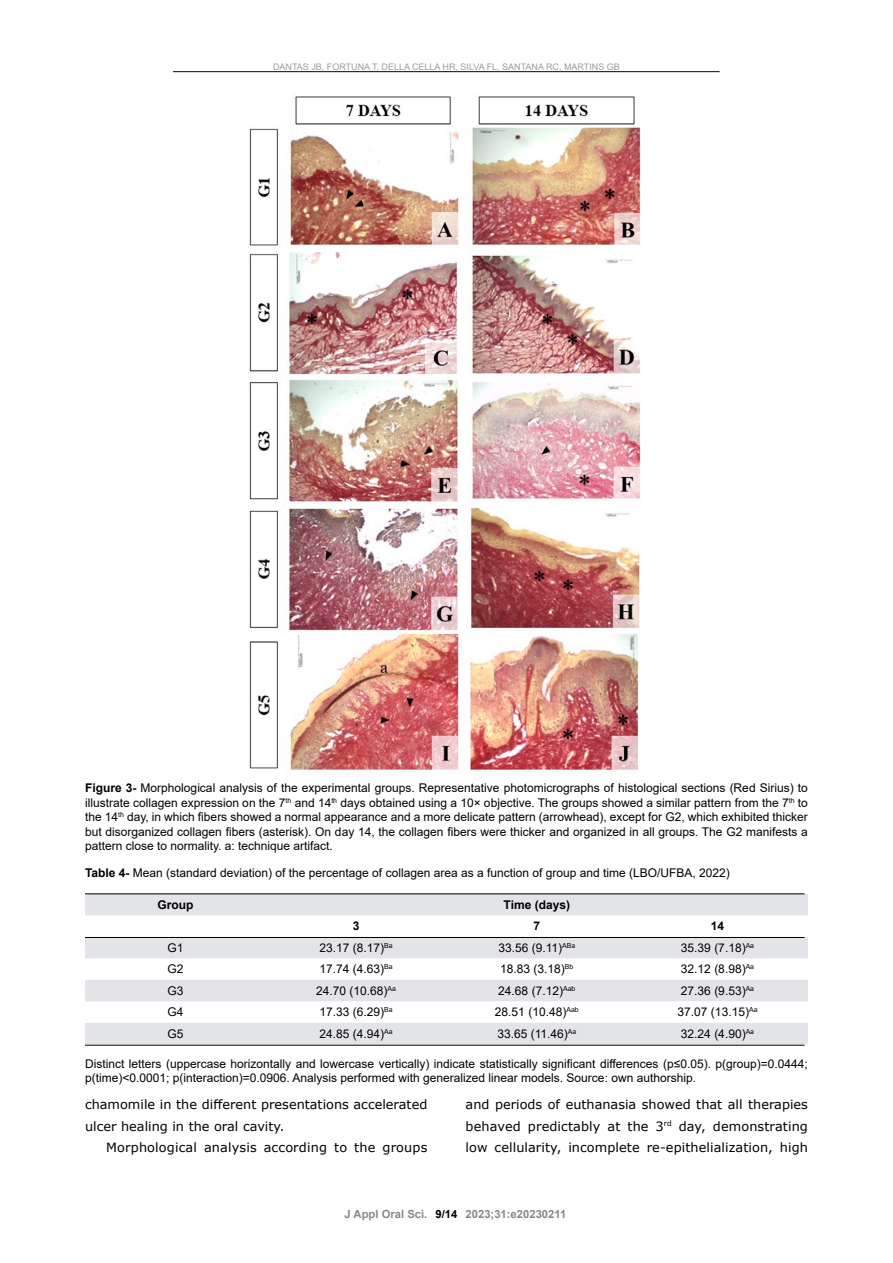
<style>
.page{position:relative;width:893px;height:1263px;background:#fff}
.page>*{position:absolute;margin:0;border:0;box-sizing:border-box;transform-origin:0 0}
.t1{font:12.75px/21.8px "Verdana";letter-spacing:.005em;color:#000}
.t2{font:12px/14.4px "Arial";color:#000;text-align:justify}
.t3{font:700 12px "Arial";color:#000}
.t4{font:700 11.25px "Arial";color:#89878c}
.t5{font:9px "Arial";color:#9c9ba0}
.s1{font-weight:700}
.s2{color:#000}
</style>
<div class="page">
<hr style="left:173px;top:71px;width:547px;height:1px;background:#000805">
<img style="left:249px;top:96px;width:392px;height:676px">
<svg style="left:85px;top:894px;width:723px;height:150px;fill:#e3e4e8"></svg>
<hr style="left:85px;top:893px;width:719px;height:1px;background:#000">
<hr style="left:85px;top:937px;width:719px;height:1px;background:#000">
<hr style="left:85px;top:1045px;width:719px;height:1px;background:#000">
<p class="t5" style="left:273px;top:60px;width:348px">DANTAS JB, FORTUNA T, DELLA CELLA HR, SILVA FL, SANTANA RC, MARTINS GB</p>
<p class="t2" style="left:85px;top:781px;width:724px"><span class="s1">Figure 3-</span> Morphological analysis of the experimental groups. Representative photomicrographs of histological sections (Red Sirius) to illustrate collagen expression on the 7<sup>th</sup> and 14<sup>th</sup> days obtained using a 10× objective. The groups showed a similar pattern from the 7<sup>th</sup> to the 14<sup>th</sup> day, in which fibers showed a normal appearance and a more delicate pattern (arrowhead), except for G2, which exhibited thicker but disorganized collagen fibers (asterisk). On day 14, the collagen fibers were thicker and organized in all groups. The G2 manifests a pattern close to normality. a: technique artifact.</p>
<p class="t2" style="left:85px;top:866px;width:646px"><span class="s1">Table 4-</span> Mean (standard deviation) of the percentage of collagen area as a function of group and time (LBO/UFBA, 2022)</p>
<p class="t3" style="left:157px;top:896px;width:37px">Group</p>
<p class="t3" style="left:504px;top:896px;width:68px">Time (days)</p>
<p class="t3" style="left:353px;top:918px;width:8px">3</p>
<p class="t3" style="left:533px;top:918px;width:8px">7</p>
<p class="t3" style="left:711px;top:918px;width:15px">14</p>
<p class="t2" style="left:167px;top:940px;width:18px">G1</p>
<p class="t2" style="left:319px;top:940px;width:75px">23.17 (8.17)<sup>Ba</sup></p>
<p class="t2" style="left:498px;top:940px;width:78px">33.56 (9.11)<sup>ABa</sup></p>
<p class="t2" style="left:681px;top:940px;width:75px">35.39 (7.18)<sup>Aa</sup></p>
<p class="t2" style="left:167px;top:962px;width:18px">G2</p>
<p class="t2" style="left:319px;top:962px;width:75px">17.74 (4.63)<sup>Ba</sup></p>
<p class="t2" style="left:500px;top:962px;width:75px">18.83 (3.18)<sup>Bb</sup></p>
<p class="t2" style="left:681px;top:962px;width:75px">32.12 (8.98)<sup>Aa</sup></p>
<p class="t2" style="left:167px;top:983px;width:18px">G3</p>
<p class="t2" style="left:316px;top:983px;width:81px">24.70 (10.68)<sup>Aa</sup></p>
<p class="t2" style="left:498px;top:983px;width:79px">24.68 (7.12)<sup>Aab</sup></p>
<p class="t2" style="left:681px;top:983px;width:75px">27.36 (9.53)<sup>Aa</sup></p>
<p class="t2" style="left:167px;top:1005px;width:18px">G4</p>
<p class="t2" style="left:319px;top:1005px;width:75px">17.33 (6.29)<sup>Ba</sup></p>
<p class="t2" style="left:495px;top:1005px;width:85px">28.51 (10.48)<sup>Aab</sup></p>
<p class="t2" style="left:678px;top:1005px;width:81px">37.07 (13.15)<sup>Aa</sup></p>
<p class="t2" style="left:167px;top:1026px;width:18px">G5</p>
<p class="t2" style="left:319px;top:1026px;width:75px">24.85 (4.94)<sup>Aa</sup></p>
<p class="t2" style="left:497px;top:1026px;width:81px">33.65 (11.46)<sup>Aa</sup></p>
<p class="t2" style="left:681px;top:1026px;width:75px">32.24 (4.90)<sup>Aa</sup></p>
<p class="t2" style="left:85px;top:1056px;width:724px">Distinct letters (uppercase horizontally and lowercase vertically) indicate statistically significant differences (p≤0.05). p(group)=0.0444; p(time)&lt;0.0001; p(interaction)=0.0906. Analysis performed with generalized linear models. Source: own authorship.</p>
<p class="t1" style="left:85px;top:1093px;width:344px">chamomile in the different presentations accelerated ulcer healing in the oral cavity.</p>
<p class="t1" style="left:106px;top:1137px;width:323px">Morphological analysis according to the groups</p>
<p class="t1" style="left:466px;top:1093px;width:344px;text-align:justify">and periods of euthanasia showed that all therapies behaved predictably at the 3<sup>rd</sup> day, demonstrating low cellularity, incomplete re-epithelialization, high</p>
<p class="t4" style="left:345px;top:1206px;width:223px">J Appl Oral Sci. <span class="s2">9/14</span> 2023;31:e20230211</p>
</div>
